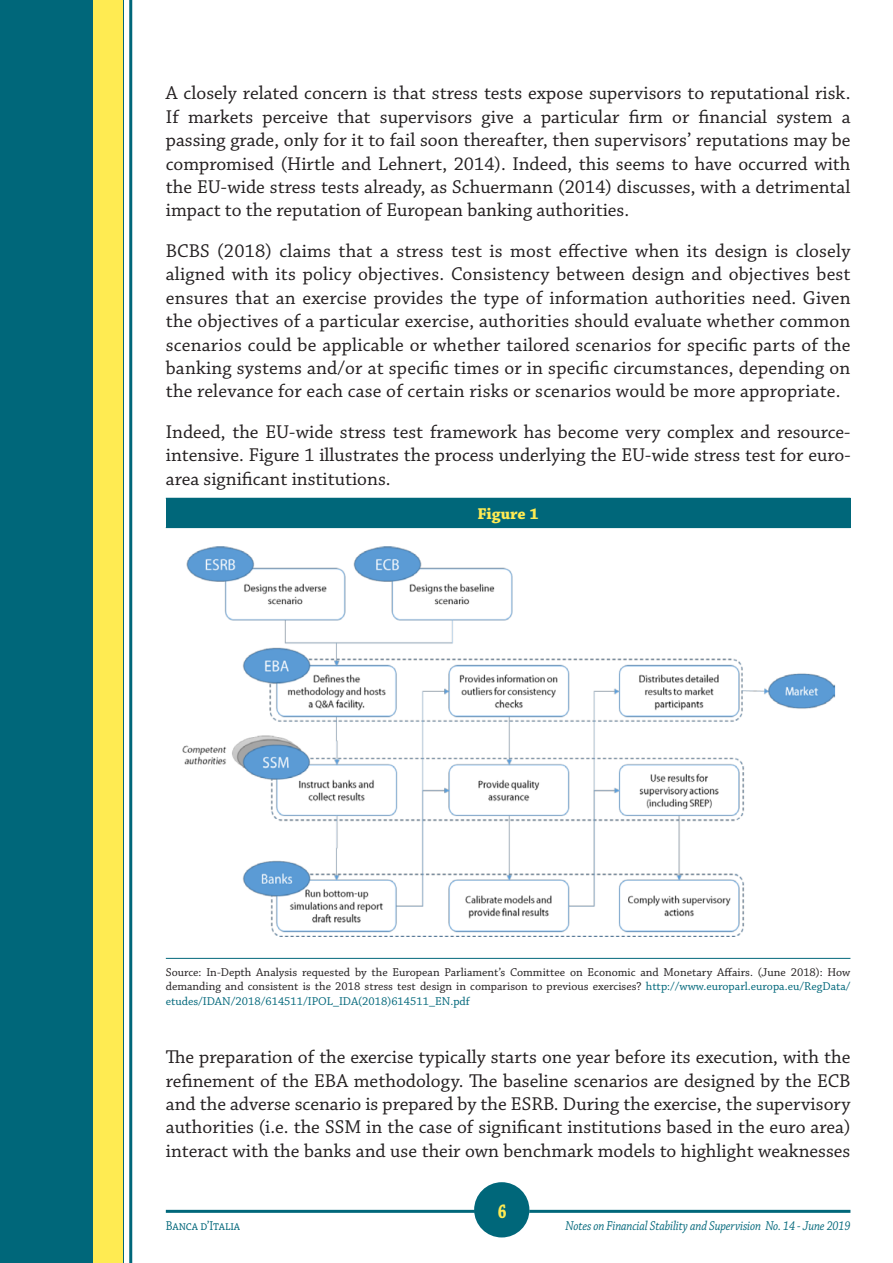
<style>
.page{position:relative;width:893px;height:1263px;background:#fff}
.page>*{position:absolute;margin:0;border:0;box-sizing:border-box;transform-origin:0 0}
.t1{font:700 21px "Chaparral Pro";color:#ffeb52;scale:.75 1}
.t2{font:19.5px/23.4px "Chaparral Pro";color:#231f20;text-align:justify}
.t3{font:700 16.5px "Chaparral Pro";color:#ffeb52}
.t4{font:italic 13.5px "Chaparral Pro";letter-spacing:-.01em;color:#00677a;scale:.87 1}
.t5{font:13.5px "Chaparral Pro";letter-spacing:-.01em;color:#00677a;scale:.87 1}
.t6{font:12px/14.4px "Chaparral Pro";color:#231f20;text-align:justify}
.s1{color:#00677a}
</style>
<div class="page">
<svg style="left:474px;top:1215px;width:53px;height:23px"></svg>
<hr style="left:166px;top:1210px;width:308px;height:3px;background:#00677a">
<hr style="left:529px;top:1210px;width:321px;height:3px;background:#00677a">
<div style="left:474px;top:1182px;width:55px;height:55px;background:#00677a;border-radius:50%"></div>
<div style="left:0;top:0;width:123px;height:1263px;background:#00677a"></div>
<div style="left:94px;top:0;width:29px;height:1263px;background:#ffeb52"></div>
<hr style="left:129px;top:0;width:3px;height:1263px;background:#00677a">
<div style="left:166px;top:498px;width:684px;height:29px;background:#00677a"></div>
<hr style="left:166px;top:527px;width:684px;height:1px;background:#00677a">
<hr style="left:166px;top:958px;width:684px;height:1px;background:#00677a">
<img style="left:182px;top:546px;width:654px;height:391px">
<p class="t2" style="left:166px;top:82px;width:686px">A closely related concern is that stress tests expose supervisors to reputational risk.<br>If markets perceive that supervisors give a particular firm or financial system a passing grade, only for it to fail soon thereafter, then supervisors’ reputations may be compromised (Hirtle and Lehnert, 2014). Indeed, this seems to have occurred with the EU-wide stress tests already, as Schuermann (2014) discusses, with a detrimental impact to the reputation of European banking authorities.</p>
<p class="t2" style="left:166px;top:240px;width:686px">BCBS (2018) claims that a stress test is most effective when its design is closely aligned with its policy objectives. Consistency between design and objectives best ensures that an exercise provides the type of information authorities need. Given the objectives of a particular exercise, authorities should evaluate whether common scenarios could be applicable or whether tailored scenarios for specific parts of the banking systems and/or at specific times or in specific circumstances, depending on the relevance for each case of certain risks or scenarios would be more appropriate.</p>
<p class="t2" style="left:166px;top:421px;width:686px">Indeed, the EU-wide stress test framework has become very complex and resource&shy;intensive. Figure 1 illustrates the process underlying the EU-wide stress test for euro&shy;area significant institutions.</p>
<p class="t3" style="left:477px;top:504px;width:63px">Figure 1</p>
<p class="t6" style="left:166px;top:965px;width:686px">Source: In-Depth Analysis requested by the European Parliament’s Committee on Economic and Monetary Affairs. (June 2018): How demanding and consistent is the 2018 stress test design in comparison to previous exercises? <span class="s1">http://www.europarl.europa.eu/RegData/ etudes/IDAN/2018/614511/IPOL_IDA(2018)614511_EN.pdf</span></p>
<p class="t2" style="left:166px;top:1046px;width:686px">The preparation of the exercise typically starts one year before its execution, with the refinement of the EBA methodology. The baseline scenarios are designed by the ECB and the adverse scenario is prepared by the ESRB. During the exercise, the supervisory authorities (i.e. the SSM in the case of significant institutions based in the euro area) interact with the banks and use their own benchmark models to highlight weaknesses</p>
<p class="t1" style="left:498px;top:1198px;width:13px">6</p>
<p class="t5" style="left:166px;top:1219px;width:87px">Banca d’Italia</p>
<p class="t4" style="left:566px;top:1219px;width:329px">Notes on Financial Stability and Supervision No. 14 - June 2019</p>
</div>
